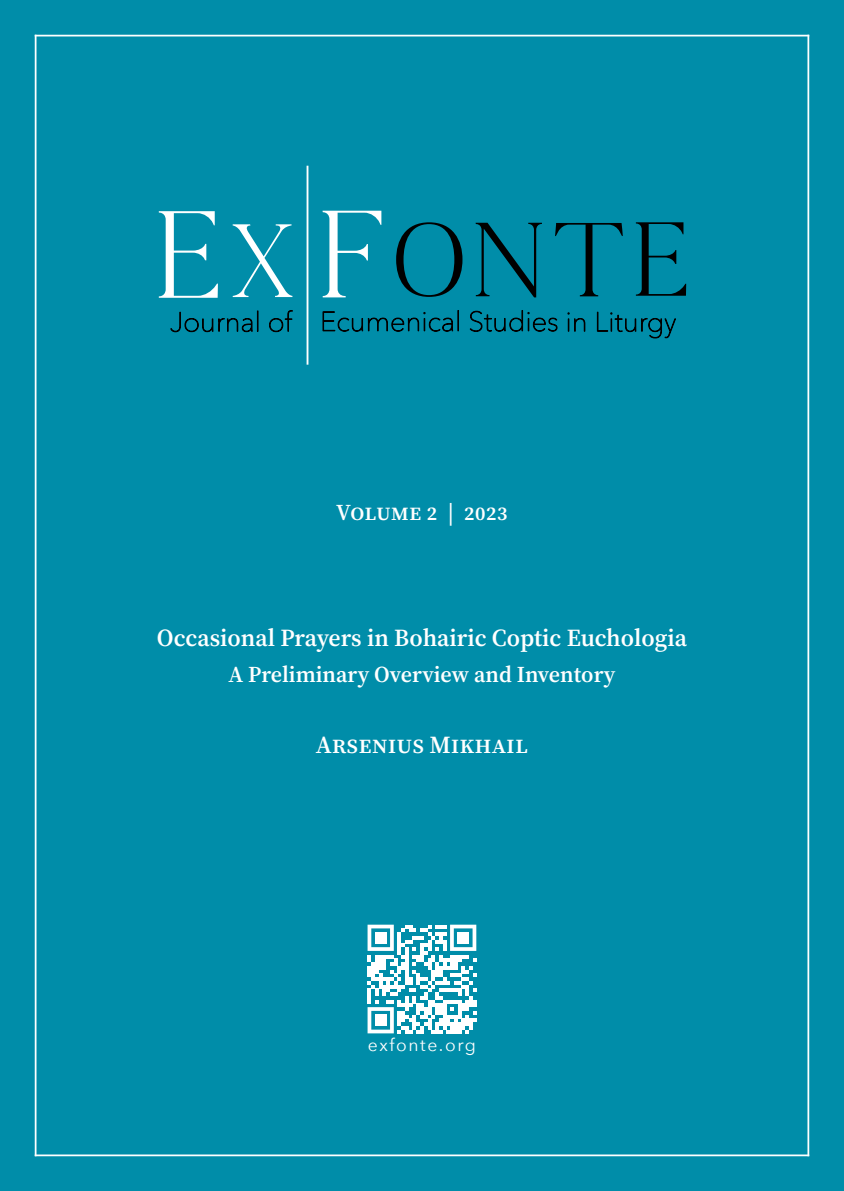
<style>
.page{position:relative;width:844px;height:1191px;background:#fff}
.page>*{position:absolute;margin:0;border:0;box-sizing:border-box;transform-origin:0 0}
.Haupttitel{font:600 24.5px "Source Serif 4 Subhead";color:#fff}
.Autorenname{font:600 24.5px "Source Serif 4 Subhead";color:#fff}
.Untertitel{font:600 22.75px "Source Serif 4 Subhead";letter-spacing:-.005em;color:#fff}
.t1{font:17.5px "Avenir Next";letter-spacing:.09em;color:#fff}
</style>
<div class="page">
<div style="left:0;top:0;width:843px;height:1191px;background:#008da9"></div>
<svg style="left:159px;top:211px;width:59px;height:87px"></svg>
<svg style="left:232px;top:224px;width:60px;height:73px"></svg>
<svg style="left:322px;top:211px;width:59px;height:86px"></svg>
<svg style="left:396px;top:222px;width:66px;height:75px"></svg>
<svg style="left:475px;top:223px;width:67px;height:74px"></svg>
<svg style="left:555px;top:223px;width:67px;height:73px"></svg>
<svg style="left:322px;top:310px;width:136px;height:22px"></svg>
<svg style="left:469px;top:310px;width:88px;height:22px"></svg>
<svg style="left:567px;top:312px;width:18px;height:20px"></svg>
<svg style="left:596px;top:311px;width:80px;height:28px"></svg>
<svg style="left:635px;top:222px;width:51px;height:74px"></svg>
<hr style="left:306px;top:166px;width:2px;height:199px;background:#fff">
<svg style="left:170px;top:310px;width:88px;height:22px"></svg>
<svg style="left:269px;top:310px;width:24px;height:22px"></svg>
<svg style="left:367px;top:924px;width:109px;height:109px"></svg>
<div style="left:375px;top:932px;width:11px;height:11px;background:#fff"></div>
<div style="left:457px;top:932px;width:11px;height:11px;background:#fff"></div>
<div style="left:375px;top:1014px;width:11px;height:12px;background:#fff"></div>
<hr style="left:807px;top:35px;width:2px;height:1121px;background:#fff">
<hr style="left:35px;top:35px;width:1px;height:1121px;background:#fff">
<hr style="left:35px;top:1154px;width:774px;height:2px;background:#fff">
<hr style="left:35px;top:35px;width:774px;height:1px;background:#fff">
<p class="Untertitel" style="left:336px;top:497px;width:173px">Volume 2 | 2023</p>
<p class="Haupttitel" style="left:157px;top:621px;width:531px">Occasional Prayers in Bohairic Coptic Euchologia</p>
<p class="Untertitel" style="left:228px;top:659px;width:388px">A Preliminary Overview and Inventory</p>
<p class="Autorenname" style="left:316px;top:728px;width:214px">Arsenius Mikhail</p>
<p class="t1" style="left:368px;top:1030px;width:109px">exfonte.org</p>
</div>
